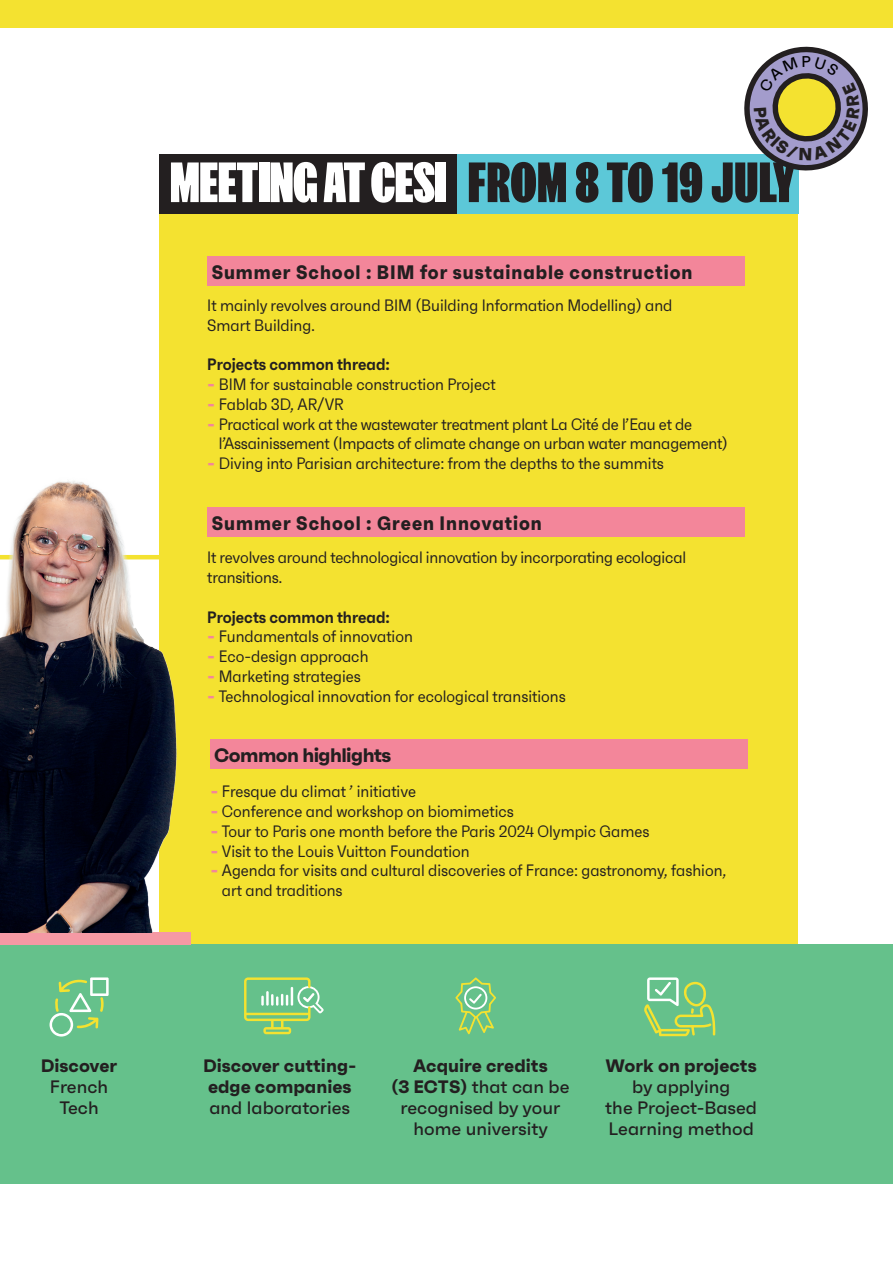
<style>
.page{position:relative;width:893px;height:1263px;background:#fff}
.page>*{position:absolute;margin:0;border:0;box-sizing:border-box;transform-origin:0 0}
.t1{font:900 52.5px "FK Screamer";color:#fff}
.t2{font:700 19.5px "Faktum Con";letter-spacing:.05em;color:#231f20}
.t3{font:700 19.5px "Faktum";letter-spacing:-.03em;color:#231f20}
.t4{font:500 18px/21px "Faktum";color:#231f20;text-align:center}
.t5{font:700 18px/21px "Faktum";color:#231f20}
.t6{font:16.5px/19.8px "Faktum Con";color:#231f20}
.t7{font:600 16.5px "Faktum Con";color:#231f20}
.s1{color:#231f20}
.s2{font-weight:800;color:#f3869a}
.s3{font-weight:700}
</style>
<div class="page">
<div style="left:159px;top:213px;width:639px;height:747px;background:#f4e230"></div>
<div style="left:0;top:944px;width:893px;height:239px;background:#65c18b"></div>
<div style="left:0;top:0;width:893px;height:27px;background:#f4e230"></div>
<svg style="left:50px;top:977px;width:59px;height:59px"></svg>
<div style="left:207px;top:256px;width:537px;height:30px;background:#f3869a"></div>
<div style="left:159px;top:154px;width:298px;height:59px;background:#231f20"></div>
<div style="left:0;top:932px;width:190px;height:12px;background:#f599a4"></div>
<img style="left:0;top:481px;width:177px;height:451px">
<svg style="left:244px;top:977px;width:80px;height:57px"></svg>
<svg style="left:455px;top:977px;width:41px;height:57px"></svg>
<svg style="left:644px;top:977px;width:71px;height:59px"></svg>
<div style="left:457px;top:154px;width:341px;height:59px;background:#5cc8d8"></div>
<div style="left:207px;top:508px;width:537px;height:29px;background:#f3869a"></div>
<div style="left:210px;top:740px;width:537px;height:29px;background:#f3869a"></div>
<svg style="left:744px;top:46px;width:124px;height:128px"></svg>
<h1 class="t1" style="left:170px;top:149px;width:626px">MEETING AT CESI <span class="s1">FROM 8 TO 19 JULY</span></h1>
<p class="t2" style="left:212px;top:259px;width:482px">Summer School : BIM for sustainable construction</p>
<p class="t6" style="left:207px;top:295px;width:467px">It mainly revolves around BIM (Building Information Modelling) and<br>Smart Building.</p>
<p class="t7" style="left:207px;top:354px;width:184px">Projects common thread:</p>
<p class="t6" style="left:207px;top:374px;width:290px"><span class="s2">-</span> BIM for sustainable construction Project</p>
<p class="t6" style="left:207px;top:394px;width:138px"><span class="s2">-</span> Fablab 3D, AR/VR</p>
<p class="t6" style="left:219px;top:414px;width:511px;text-indent:-11px"><span class="s2">-</span> Practical work at the wastewater treatment plant La Cité de l’Eau et de l’Assainissement (Impacts of climate change on urban water management)</p>
<p class="t6" style="left:207px;top:453px;width:458px"><span class="s2">-</span> Diving into Parisian architecture: from the depths to the summits</p>
<p class="t2" style="left:212px;top:511px;width:331px">Summer School : Green Innovation</p>
<p class="t6" style="left:207px;top:547px;width:480px">It revolves around technological innovation by incorporating ecological transitions.</p>
<p class="t7" style="left:207px;top:606px;width:184px">Projects common thread:</p>
<p class="t6" style="left:207px;top:626px;width:207px"><span class="s2">-</span> Fundamentals of innovation</p>
<p class="t6" style="left:207px;top:646px;width:163px"><span class="s2">-</span> Eco-design approach</p>
<p class="t6" style="left:207px;top:666px;width:155px"><span class="s2">-</span> Marketing strategies</p>
<p class="t6" style="left:207px;top:686px;width:360px"><span class="s2">-</span> Technological innovation for ecological transitions</p>
<p class="t3" style="left:214px;top:743px;width:179px">Common highlights</p>
<p class="t6" style="left:210px;top:781px;width:207px"><span class="s2">-</span> Fresque du climat ’ initiative</p>
<p class="t6" style="left:210px;top:801px;width:305px"><span class="s2">-</span> Conference and workshop on biomimetics</p>
<p class="t6" style="left:210px;top:821px;width:441px"><span class="s2">-</span> Tour to Paris one month before the Paris 2024 Olympic Games</p>
<p class="t6" style="left:210px;top:841px;width:261px"><span class="s2">-</span> Visit to the Louis Vuitton Foundation</p>
<p class="t6" style="left:222px;top:861px;width:506px;text-indent:-11px"><span class="s2">-</span> Agenda for visits and cultural discoveries of France: gastronomy, fashion, art and traditions</p>
<p class="t5" style="left:41px;top:1054px;width:78px">Discover</p>
<p class="t4" style="left:50px;top:1075px;width:60px">French<br>Tech</p>
<p class="t5" style="left:203px;top:1054px;width:155px">Discover cutting&shy;edge companies</p>
<p class="t4" style="left:209px;top:1096px;width:142px">and laboratories</p>
<p class="t4" style="left:392px;top:1054px;width:179px"><span class="s3">Acquire credits<br>(3 ECTS)</span> that can be recognised by your home university</p>
<p class="t5" style="left:606px;top:1054px;width:153px">Work on projects</p>
<p class="t4" style="left:605px;top:1075px;width:153px">by applying<br>the Project-Based<br>Learning method</p>
</div>
